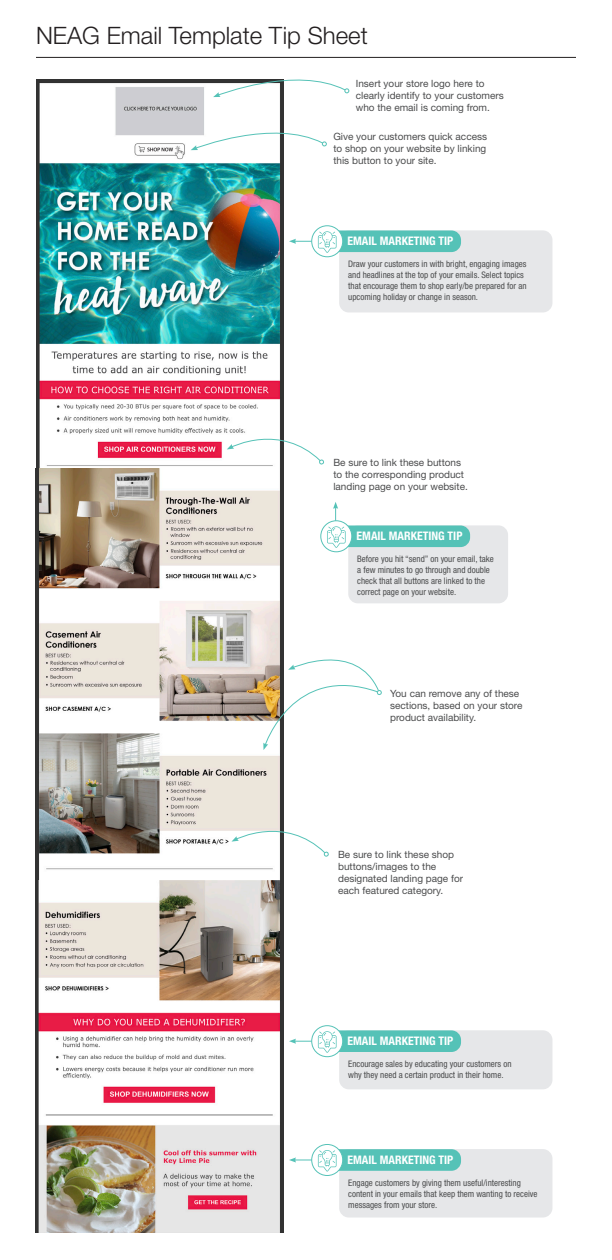
<style>
.page{position:relative;width:612px;height:1260px;background:#fff}
.page>*{position:absolute;margin:0;border:0;box-sizing:border-box;transform-origin:0 0}
.t1{font:300 24px "Helvetica Neue LT Std";color:#231f20}
.Instructions-left{font:700 condensed 11.8px "Helvetica Neue LT Std";color:#fff}
.Instructions-left-2{font:10px/12px "Helvetica Neue LT Std";color:#4b4c4d}
.Email_tip_copy{font:condensed 9px/10.8px "Helvetica Neue LT Std";color:#4b4c4d}
</style>
<div class="page">
<hr style="left:36px;top:57px;width:540px;height:1px;background:#231f20">
<img style="left:36px;top:80px;width:248px;height:1152px">
<svg style="left:227px;top:422px;width:97px;height:44px"></svg>
<svg style="left:263px;top:640px;width:119px;height:110px"></svg>
<svg style="left:231px;top:815px;width:98px;height:43px"></svg>
<div style="left:339px;top:1030px;width:213px;height:59px;background:#e6e7e9;border-radius:10px"></div>
<div style="left:319px;top:1030px;width:142px;height:22px;background:#55c2b7;border-radius:10px"></div>
<svg style="left:312px;top:1026px;width:31px;height:31px"></svg>
<div style="left:311px;top:1025px;width:32px;height:32px;border:1px solid #55c2b7;border-radius:50%"></div>
<svg style="left:289px;top:1031px;width:48px;height:22px"></svg>
<div style="left:339px;top:1149px;width:213px;height:69px;background:#e6e7e9;border-radius:10px"></div>
<div style="left:319px;top:1149px;width:142px;height:22px;background:#55c2b7;border-radius:10px"></div>
<svg style="left:312px;top:1144px;width:31px;height:32px"></svg>
<div style="left:311px;top:1144px;width:32px;height:32px;border:1px solid #55c2b7;border-radius:50%"></div>
<svg style="left:289px;top:1150px;width:48px;height:22px"></svg>
<div style="left:339px;top:230px;width:213px;height:82px;background:#e6e7e9;border-radius:10px"></div>
<div style="left:319px;top:230px;width:142px;height:22px;background:#55c2b7;border-radius:10px"></div>
<svg style="left:312px;top:226px;width:31px;height:31px"></svg>
<div style="left:311px;top:225px;width:32px;height:32px;border:1px solid #55c2b7;border-radius:50%"></div>
<svg style="left:289px;top:231px;width:48px;height:22px"></svg>
<svg style="left:191px;top:118px;width:136px;height:32px"></svg>
<svg style="left:213px;top:79px;width:137px;height:18px"></svg>
<div style="left:348px;top:525px;width:160px;height:78px;background:#e6e7e9;border-radius:10px"></div>
<div style="left:328px;top:525px;width:142px;height:22px;background:#55c2b7;border-radius:10px"></div>
<svg style="left:321px;top:521px;width:31px;height:31px"></svg>
<div style="left:320px;top:520px;width:32px;height:32px;border:1px solid #55c2b7;border-radius:50%"></div>
<svg style="left:327px;top:502px;width:19px;height:46px"></svg>
<p class="t1" style="left:36px;top:20px;width:333px">NEAG Email Template Tip Sheet</p>
<p class="Instructions-left-2" style="left:356px;top:77px;width:149px">Insert your store logo here to clearly identify to your customers who the email is coming from.</p>
<p class="Instructions-left-2" style="left:333px;top:130px;width:155px;text-align:justify">Give your customers quick access to shop on your website by linking this button to your site.</p>
<p class="Instructions-left" style="left:348px;top:234px;width:107px">EMAIL MARKETING TIP</p>
<p class="Email_tip_copy" style="left:348px;top:259px;width:180px">Draw your customers in with bright, engaging images and headlines at the top of your emails. Select topics that encourage them to shop early/be prepared for an upcoming holiday or change in season.</p>
<p class="Instructions-left-2" style="left:333px;top:456px;width:136px">Be sure to link these buttons to the corresponding product landing page on your website.</p>
<p class="Instructions-left" style="left:357px;top:529px;width:107px">EMAIL MARKETING TIP</p>
<p class="Email_tip_copy" style="left:357px;top:554px;width:138px">Before you hit “send” on your email, take a few minutes to go through and double check that all buttons are linked to the correct page on your website.</p>
<p class="Instructions-left-2" style="left:390px;top:687px;width:134px">You can remove any of these sections, based on your store product availability.</p>
<p class="Instructions-left-2" style="left:338px;top:849px;width:127px">Be sure to link these shop buttons/images to the designated landing page for each featured category.</p>
<p class="Instructions-left" style="left:348px;top:1034px;width:107px">EMAIL MARKETING TIP</p>
<p class="Email_tip_copy" style="left:348px;top:1059px;width:165px">Encourage sales by educating your customers on why they need a certain product in their home.</p>
<p class="Instructions-left" style="left:348px;top:1153px;width:107px">EMAIL MARKETING TIP</p>
<p class="Email_tip_copy" style="left:348px;top:1178px;width:191px">Engage customers by giving them useful/interesting content in your emails that keep them wanting to receive messages from your store.</p>
</div>
